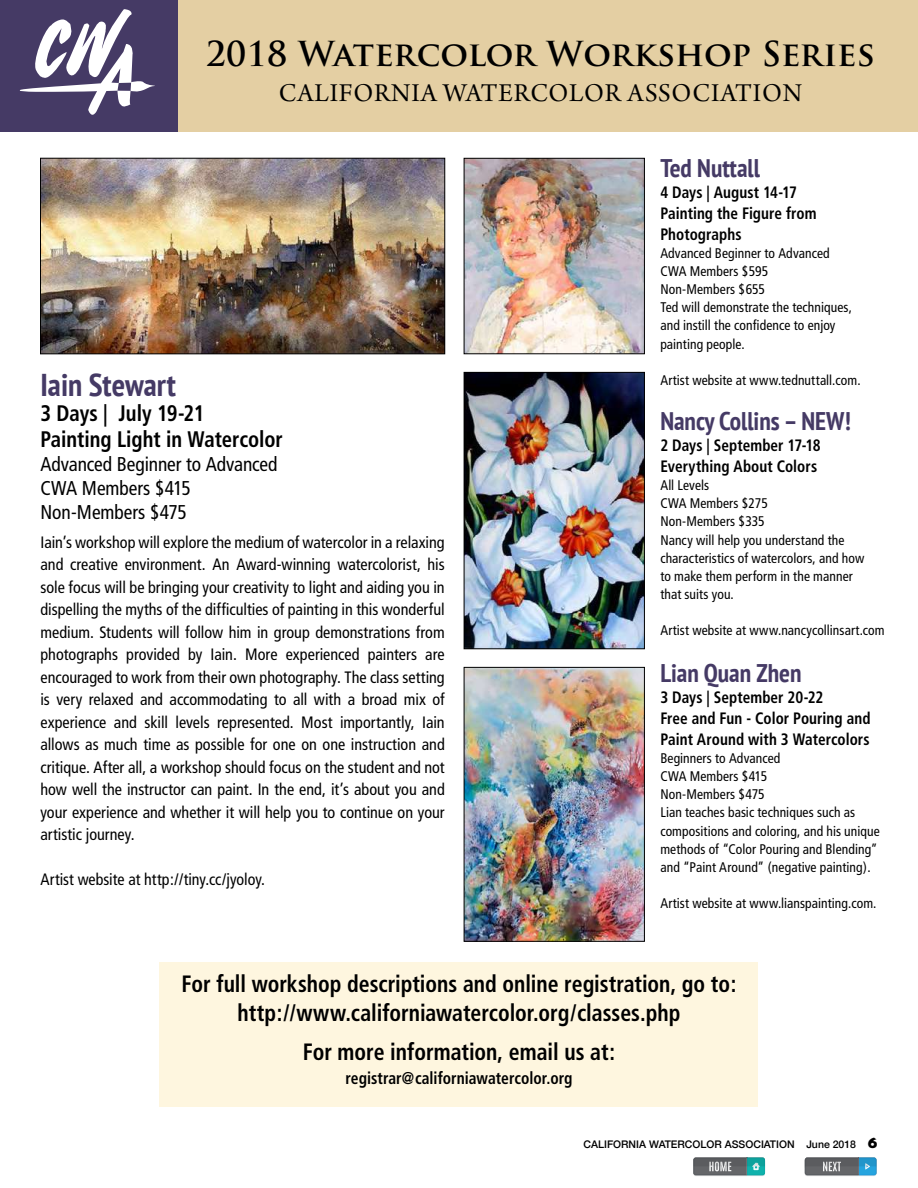
<style>
.page{position:relative;width:918px;height:1188px;background:#fff}
.page>*{position:absolute;margin:0;border:0;box-sizing:border-box;transform-origin:0 0}
.t1{font:700 33.6px "Trajan Pro";letter-spacing:.005em;color:#000}
.t2{font:700 condensed 31.5px "PT Sans";color:#453a65}
.t3{font:27.15px "Arno Pro Subhead";letter-spacing:.03em;color:#000}
.t4{font:700 condensed 25.5px "PT Sans";color:#453a65}
.t5{font:700 condensed 23.7px/28.8px "Frutiger";color:#000;text-align:center;scale:.92 1}
.t6{font:700 condensed 22.5px/25.5px "Frutiger";letter-spacing:-.005em;color:#000;scale:.92 1}
.t7{font:condensed 19.95px/24px "Frutiger";letter-spacing:-.005em;color:#000}
.t8{font:700 condensed 17.1px "Frutiger";color:#000;scale:.91 1}
.t9{font:condensed 16.5px/22.5px "Frutiger";color:#000;text-align:justify}
.t10{font:700 condensed 16.5px/21px "Frutiger";letter-spacing:.005em;color:#000;scale:.92 1}
.t11{font:condensed 13.95px/18.1px "Frutiger";letter-spacing:.005em;color:#000}
.t12{font:500 10.5px "Helvetica Neue";color:#000}
.s1{font-family:"Humanist 521 BT";font-weight:800;font-size:15px}
</style>
<div class="page">
<svg style="left:693px;top:1157px;width:72px;height:19px"></svg>
<svg style="left:805px;top:1157px;width:71px;height:19px"></svg>
<div style="left:159px;top:0;width:759px;height:132px;background:#e4cfa3"></div>
<div style="left:160px;top:962px;width:598px;height:144px;background:#fef6df"></div>
<div style="left:0;top:0;width:178px;height:132px;background:#453a65"></div>
<svg style="left:20px;top:9px;width:135px;height:106px"></svg>
<img style="left:466px;top:374px;width:177px;height:273px">
<div style="left:464px;top:372px;width:181px;height:277px;border:1px solid #000"></div>
<img style="left:466px;top:669px;width:177px;height:271px">
<div style="left:464px;top:667px;width:181px;height:275px;border:1px solid #000"></div>
<img style="left:466px;top:160px;width:177px;height:192px">
<div style="left:464px;top:158px;width:181px;height:196px;border:1px solid #000"></div>
<img style="left:42px;top:160px;width:401px;height:192px">
<div style="left:40px;top:158px;width:405px;height:196px;border:1px solid #000"></div>
<h1 class="t1" style="left:206px;top:33px;width:671px">2018 Watercolor Workshop Series</h1>
<h3 class="t3" style="left:279px;top:78px;width:525px">CALIFORNIA WATERCOLOR ASSOCIATION</h3>
<h2 class="t2" style="left:40px;top:364px;width:137px">Iain Stewart</h2>
<h3 class="t6" style="left:40px;top:401px;width:265px">3 Days | July 19-21<br>Painting Light in Watercolor</h3>
<p class="t7" style="left:40px;top:452px;width:239px">Advanced Beginner to Advanced<br>CWA Members $415<br>Non-Members $475</p>
<p class="t9" style="left:40px;top:531px;width:406px">Iain’s workshop will explore the medium of watercolor in a relaxing and creative environment. An Award-winning watercolorist, his sole focus will be bringing your creativity to light and aiding you in dispelling the myths of the difficulties of painting in this wonderful medium. Students will follow him in group demonstrations from photographs provided by Iain. More experienced painters are encouraged to work from their own photography. The class setting is very relaxed and accommodating to all with a broad mix of experience and skill levels represented. Most importantly, Iain allows as much time as possible for one on one instruction and critique. After all, a workshop should focus on the student and not how well the instructor can paint. In the end, it’s about you and your experience and whether it will help you to continue on your artistic journey.</p>
<p class="t9" style="left:40px;top:868px;width:226px">Artist website at http://tiny.cc/jyoloy.</p>
<h3 class="t4" style="left:660px;top:151px;width:101px">Ted Nuttall</h3>
<p class="t10" style="left:660px;top:181px;width:171px">4 Days | August 14-17<br>Painting the Figure from<br>Photographs</p>
<p class="t11" style="left:660px;top:244px;width:193px">Advanced Beginner to Advanced<br>CWA Members $595<br>Non-Members $655<br>Ted will demonstrate the techniques, and instill the confidence to enjoy painting people.</p>
<p class="t11" style="left:660px;top:371px;width:202px">Artist website at www.tednuttall.com.</p>
<h3 class="t4" style="left:660px;top:404px;width:192px">Nancy Collins – NEW!</h3>
<p class="t10" style="left:660px;top:435px;width:176px">2 Days | September 17-18<br>Everything About Colors</p>
<p class="t11" style="left:660px;top:476px;width:205px">All Levels<br>CWA Members $275<br>Non-Members $335<br>Nancy will help you understand the characteristics of watercolors, and how to make them perform in the manner that suits you.</p>
<p class="t11" style="left:660px;top:622px;width:226px">Artist website at www.nancycollinsart.com</p>
<h3 class="t4" style="left:660px;top:656px;width:143px">Lian Quan Zhen</h3>
<p class="t10" style="left:660px;top:687px;width:230px">3 Days | September 20-22<br>Free and Fun - Color Pouring and<br>Paint Around with 3 Watercolors</p>
<p class="t11" style="left:660px;top:749px;width:221px">Beginners to Advanced<br>CWA Members $415<br>Non-Members $475<br>Lian teaches basic techniques such as compositions and coloring, and his unique methods of “Color Pouring and Blending” and “Paint Around” (negative painting).</p>
<p class="t11" style="left:660px;top:894px;width:218px">Artist website at www.lianspainting.com.</p>
<h3 class="t5" style="left:181px;top:969px;width:605px">For full workshop descriptions and online registration, go to: http://www.californiawatercolor.org/classes.php</h3>
<h3 class="t5" style="left:303px;top:1037px;width:341px">For more information, email us at:</h3>
<p class="t8" style="left:345px;top:1068px;width:251px">registrar@californiawatercolor.org</p>
<p class="t12" style="left:583px;top:1135px;width:296px">CALIFORNIA WATERCOLOR ASSOCIATION June 2018 <span class="s1">6</span></p>
</div>
